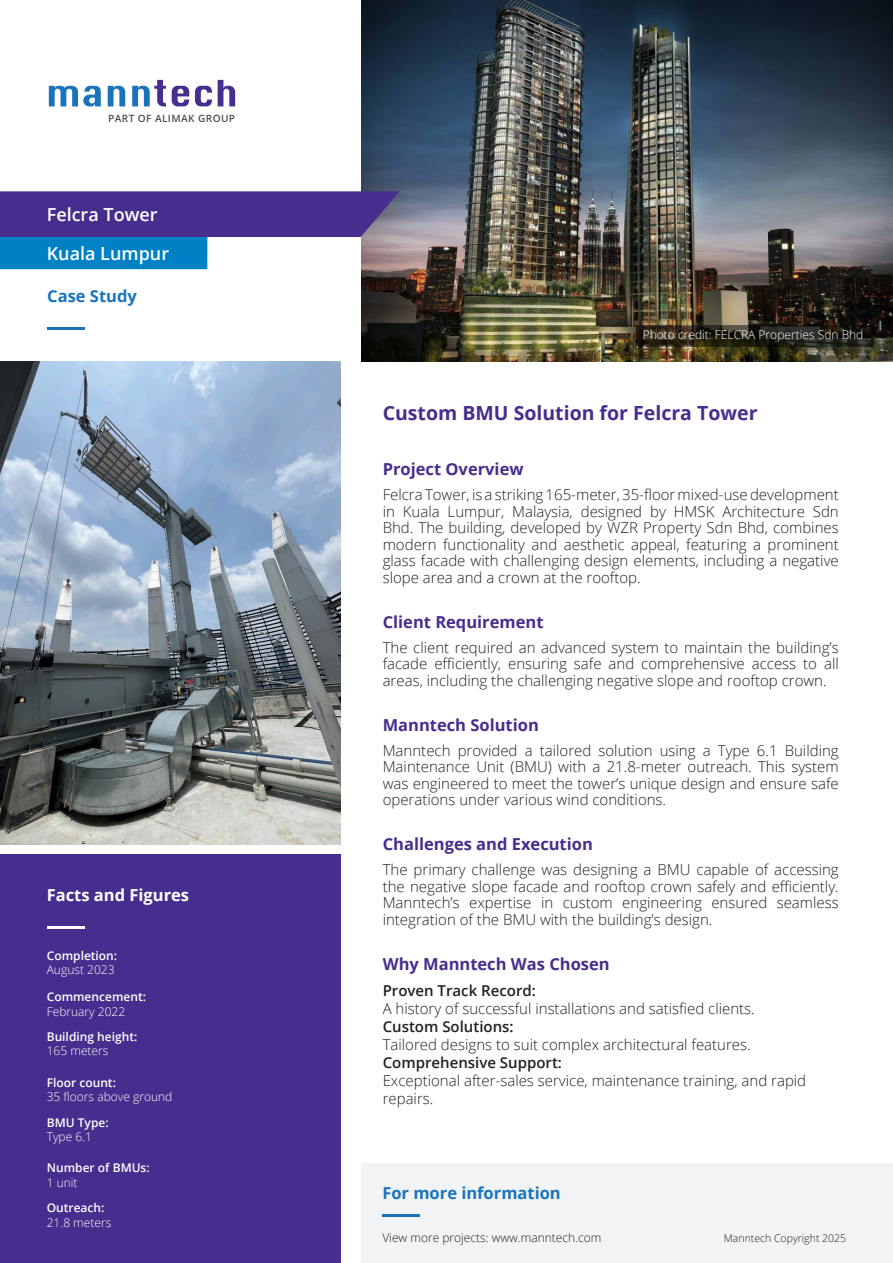
<style>
.page{position:relative;width:893px;height:1263px;background:#fff}
.page>*{position:absolute;margin:0;border:0;box-sizing:border-box;transform-origin:0 0}
.Body_-_Heading{font:700 19.5px "Open Sans";color:#472d8d}
.Heading_1_-_building_name{font:600 18px "Open Sans";color:#fff}
.Body_-_Subheading{font:700 16.5px "Open Sans";color:#472d8d}
.Heading_2_-_Blue{font:700 16.5px "Open Sans";color:#1974bb}
.Heading_2_-_white{font:700 16.5px "Open Sans";color:#fff}
.Body_text{font:300 15px/16.5px "Open Sans";color:#231f20;text-align:justify}
.Body_text-2{font:600 15px "Open Sans";color:#231f20}
.Facts___Figures{font:600 12px "Open Sans";color:#fff}
.Facts___Figures-2{font:300 12px "Open Sans";color:#fff}
.Body_text-3{font:300 12px "Open Sans";color:#fff}
.Body_text-4{font:300 12px "Open Sans";color:#231f20}
.t1{font:300 10.5px "Open Sans";color:#231f20}
.t2{font:600 10.05px "Open Sans";letter-spacing:.04em;color:#4f4f51}
</style>
<div class="page">
<img style="left:361px;top:0;width:532px;height:361px">
<img style="left:0;top:361px;width:340px;height:483px">
<div style="left:361px;top:1163px;width:532px;height:100px;background:#f2f3f4"></div>
<div style="left:0;top:855px;width:340px;height:408px;background:#472d8d"></div>
<div style="left:0;top:191px;width:400px;height:46px;background:#472d8d"></div>
<div style="left:0;top:237px;width:207px;height:32px;background:#0081c6"></div>
<svg style="left:172px;top:86px;width:17px;height:20px"></svg>
<svg style="left:49px;top:86px;width:52px;height:20px"></svg>
<svg style="left:108px;top:86px;width:17px;height:20px"></svg>
<svg style="left:132px;top:80px;width:34px;height:26px"></svg>
<svg style="left:195px;top:86px;width:17px;height:20px"></svg>
<svg style="left:218px;top:80px;width:17px;height:26px"></svg>
<hr style="left:47px;top:327px;width:38px;height:3px;background:#1974bb">
<hr style="left:47px;top:926px;width:38px;height:3px;background:#fff">
<hr style="left:382px;top:1214px;width:38px;height:3px;background:#1974bb">
<svg style="left:636px;top:325px;width:237px;height:21px;background:#272319"></svg>
<p class="t2" style="left:108px;top:111px;width:128px">PART OF ALIMAK GROUP</p>
<p class="Heading_1_-_building_name" style="left:47px;top:202px;width:112px">Felcra Tower</p>
<p class="Heading_1_-_building_name" style="left:47px;top:241px;width:124px">Kuala Lumpur</p>
<p class="Heading_2_-_Blue" style="left:47px;top:284px;width:91px">Case Study</p>
<p class="Heading_2_-_white" style="left:47px;top:883px;width:144px">Facts and Figures</p>
<p class="Facts___Figures" style="left:47px;top:947px;width:72px">Completion:</p>
<p class="Facts___Figures-2" style="left:47px;top:961px;width:69px">August 2023</p>
<p class="Facts___Figures" style="left:47px;top:988px;width:101px">Commencement:</p>
<p class="Facts___Figures-2" style="left:47px;top:1003px;width:80px">February 2022</p>
<p class="Facts___Figures" style="left:47px;top:1028px;width:92px">Building height:</p>
<p class="Facts___Figures-2" style="left:47px;top:1043px;width:63px">165 meters</p>
<p class="Facts___Figures" style="left:47px;top:1074px;width:71px">Floor count:</p>
<p class="Facts___Figures-2" style="left:47px;top:1088px;width:127px">35 floors above ground</p>
<p class="Facts___Figures" style="left:47px;top:1114px;width:63px">BMU Type:</p>
<p class="Facts___Figures-2" style="left:47px;top:1128px;width:47px">Type 6.1</p>
<p class="Facts___Figures" style="left:47px;top:1160px;width:105px">Number of BMUs:</p>
<p class="Facts___Figures-2" style="left:47px;top:1174px;width:32px">1 unit</p>
<p class="Facts___Figures" style="left:47px;top:1200px;width:59px">Outreach:</p>
<p class="Facts___Figures-2" style="left:47px;top:1214px;width:66px">21.8 meters</p>
<p class="Body_text-3" style="left:643px;top:327px;width:222px">Photo credit: FELCRA Properties Sdn Bhd</p>
<p class="Body_-_Heading" style="left:383px;top:399px;width:376px">Custom BMU Solution for Felcra Tower</p>
<p class="Body_-_Subheading" style="left:383px;top:457px;width:142px">Project Overview</p>
<p class="Body_text" style="left:383px;top:486px;width:458px">Felcra Tower, is a striking 165-meter, 35-floor mixed-use development in Kuala Lumpur, Malaysia, designed by HMSK Architecture Sdn Bhd. The building, developed by WZR Property Sdn Bhd, combines modern functionality and aesthetic appeal, featuring a prominent glass facade with challenging design elements, including a negative slope area and a crown at the rooftop.</p>
<p class="Body_-_Subheading" style="left:383px;top:610px;width:162px">Client Requirement</p>
<p class="Body_text" style="left:383px;top:639px;width:458px">The client required an advanced system to maintain the building’s facade efficiently, ensuring safe and comprehensive access to all areas, including the challenging negative slope and rooftop crown.</p>
<p class="Body_-_Subheading" style="left:383px;top:713px;width:158px">Manntech Solution</p>
<p class="Body_text" style="left:383px;top:742px;width:458px">Manntech provided a tailored solution using a Type 6.1 Building Maintenance Unit (BMU) with a 21.8-meter outreach. This system was engineered to meet the tower’s unique design and ensure safe operations under various wind conditions.</p>
<p class="Body_-_Subheading" style="left:383px;top:832px;width:212px">Challenges and Execution</p>
<p class="Body_text" style="left:383px;top:861px;width:458px">The primary challenge was designing a BMU capable of accessing the negative slope facade and rooftop crown safely and efficiently.<br>Manntech’s expertise in custom engineering ensured seamless integration of the BMU with the building’s design.</p>
<p class="Body_-_Subheading" style="left:383px;top:952px;width:228px">Why Manntech Was Chosen</p>
<p class="Body_text-2" style="left:383px;top:980px;width:155px">Proven Track Record:</p>
<p class="Body_text" style="left:383px;top:1000px;width:374px">A history of successful installations and satisfied clients.</p>
<p class="Body_text-2" style="left:383px;top:1016px;width:132px">Custom Solutions:</p>
<p class="Body_text" style="left:383px;top:1036px;width:370px">Tailored designs to suit complex architectural features.</p>
<p class="Body_text-2" style="left:383px;top:1052px;width:181px">Comprehensive Support:</p>
<p class="Body_text" style="left:383px;top:1071px;width:425px;line-height:18px">Exceptional after-sales service, maintenance training, and rapid repairs.</p>
<p class="Heading_2_-_Blue" style="left:382px;top:1182px;width:180px">For more information</p>
<p class="Body_text-4" style="left:382px;top:1229px;width:221px">View more projects: www.manntech.com</p>
<p class="t1" style="left:724px;top:1231px;width:124px">Manntech Copyright 2025</p>
</div>
